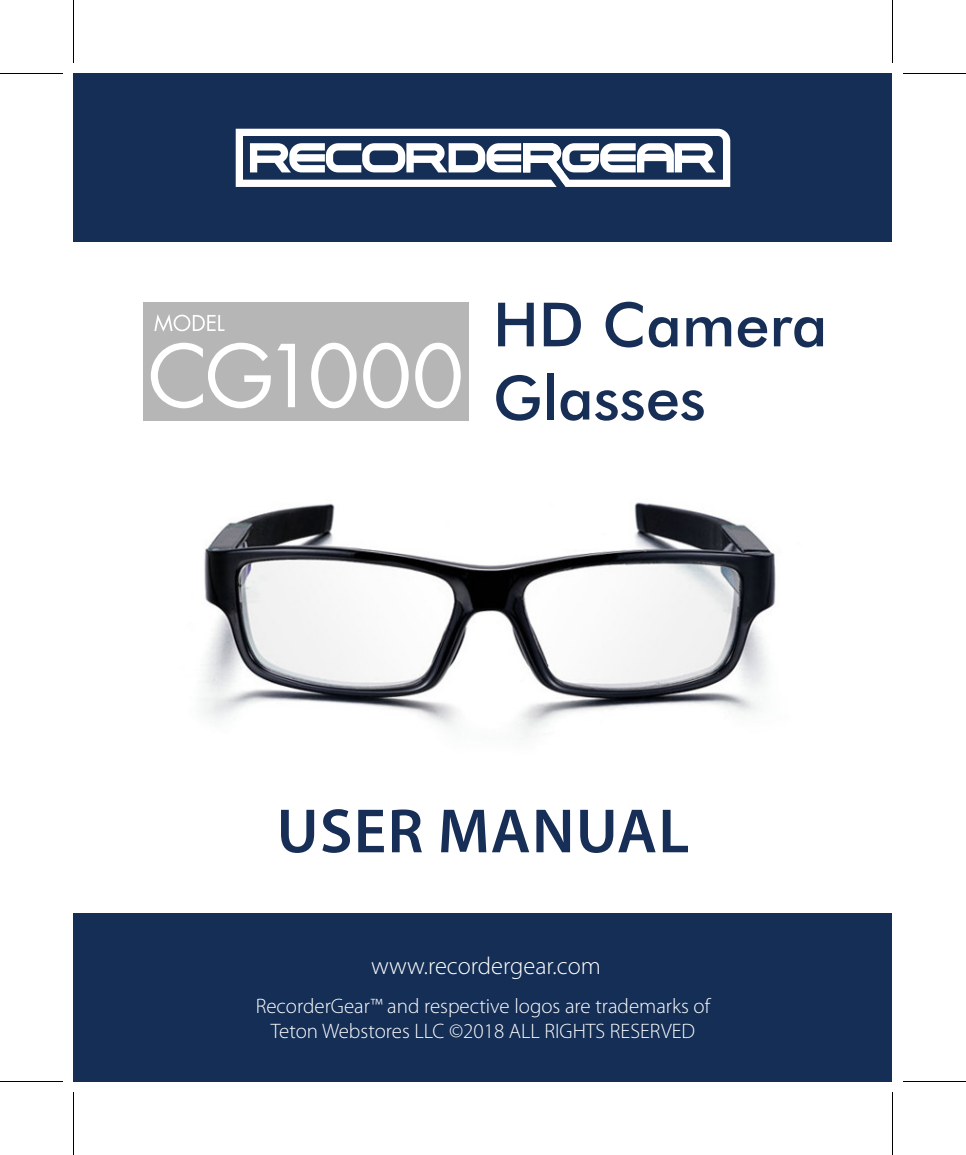
<style>
.page{position:relative;width:966px;height:1155px;background:#fff}
.page>*{position:absolute;margin:0;border:0;box-sizing:border-box;transform-origin:0 0}
.t1{font:600 63px "Myriad Pro";letter-spacing:.02em;color:#172f56}
.t2{font:300 24.5px "Myriad Pro";color:#fff}
.t3{font:300 21px/25.2px "Myriad Pro";color:#fff;text-align:center}
</style>
<div class="page">
<div style="left:74px;top:913px;width:818px;height:169px;background:#142e55"></div>
<div style="left:74px;top:74px;width:818px;height:168px;background:#142e55"></div>
<svg style="left:236px;top:129px;width:494px;height:58px"></svg>
<img style="left:201px;top:502px;width:575px;height:235px">
<svg style="left:498px;top:303px;width:36px;height:43px"></svg>
<svg style="left:544px;top:303px;width:37px;height:43px"></svg>
<svg style="left:606px;top:302px;width:37px;height:45px"></svg>
<svg style="left:649px;top:317px;width:28px;height:30px"></svg>
<svg style="left:686px;top:317px;width:45px;height:29px"></svg>
<svg style="left:738px;top:317px;width:29px;height:30px"></svg>
<svg style="left:774px;top:317px;width:49px;height:30px"></svg>
<svg style="left:496px;top:375px;width:44px;height:46px"></svg>
<div style="left:547px;top:373px;width:6px;height:47px;background:#172f56"></div>
<svg style="left:561px;top:390px;width:28px;height:31px"></svg>
<svg style="left:595px;top:390px;width:109px;height:31px"></svg>
<div style="left:143px;top:302px;width:326px;height:119px;background:#b6b6b7"></div>
<svg style="left:151px;top:343px;width:120px;height:65px"></svg>
<svg style="left:277px;top:344px;width:18px;height:63px"></svg>
<svg style="left:311px;top:343px;width:46px;height:65px"></svg>
<svg style="left:363px;top:343px;width:46px;height:65px"></svg>
<svg style="left:415px;top:343px;width:46px;height:65px"></svg>
<svg style="left:154px;top:314px;width:71px;height:18px"></svg>
<hr style="left:0;top:73px;width:63px;height:1px;background:#000">
<hr style="left:903px;top:73px;width:63px;height:1px;background:#000">
<hr style="left:0;top:1081px;width:63px;height:1px;background:#000">
<hr style="left:903px;top:1081px;width:63px;height:1px;background:#000">
<hr style="left:73px;top:0;width:1px;height:63px;background:#000">
<hr style="left:73px;top:1092px;width:1px;height:63px;background:#000">
<hr style="left:892px;top:0;width:1px;height:63px;background:#000">
<hr style="left:892px;top:1092px;width:1px;height:63px;background:#000">
<p class="t1" style="left:277px;top:791px;width:414px">USER MANUAL</p>
<p class="t2" style="left:371px;top:952px;width:231px">www.recordergear.com</p>
<p class="t3" style="left:256px;top:993px;width:456px">RecorderGear™ and respective logos are trademarks of<br>Teton Webstores LLC ©2018 ALL RIGHTS RESERVED</p>
</div>
